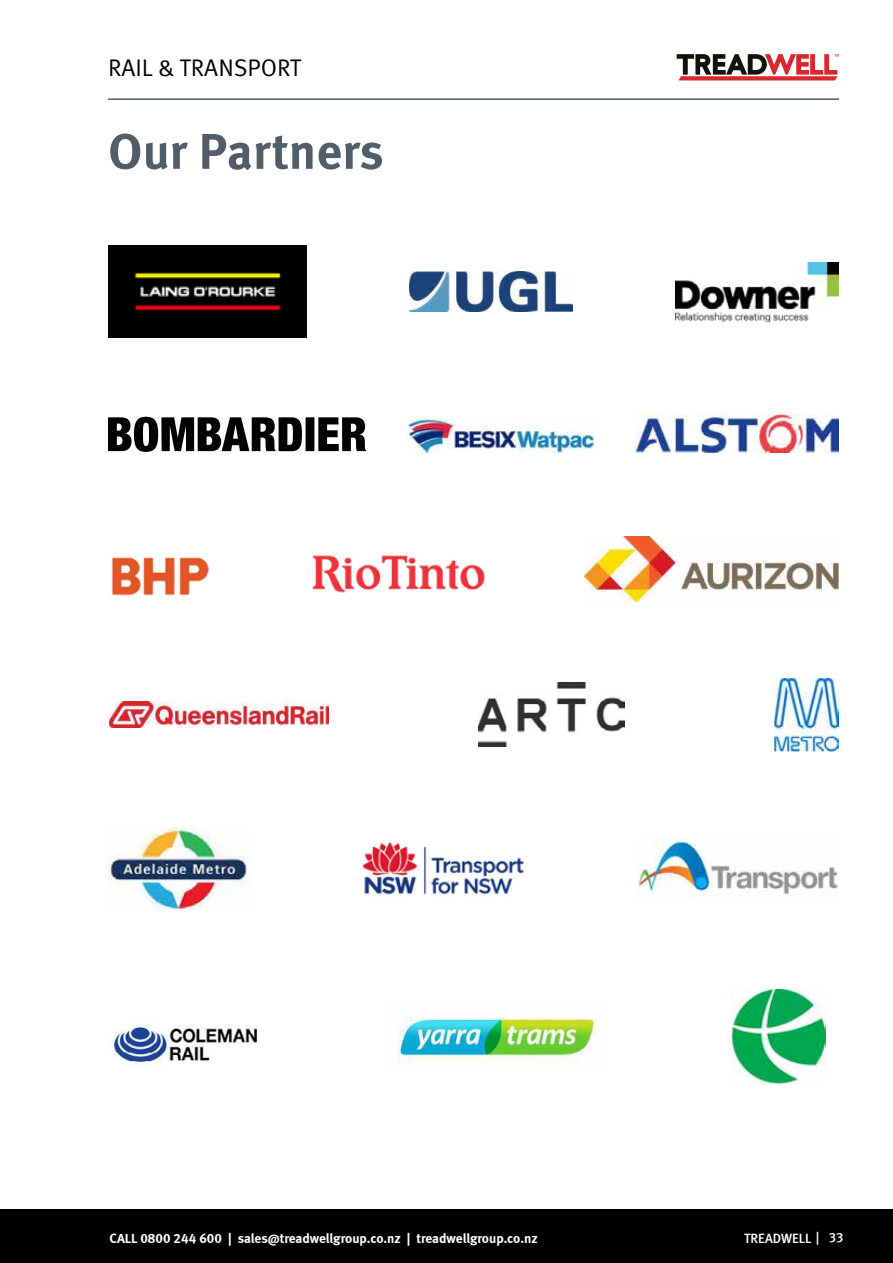
<style>
.page{position:relative;width:893px;height:1263px;background:#fff}
.page>*{position:absolute;margin:0;border:0;box-sizing:border-box;transform-origin:0 0}
.t1{font:700 50.1px "Meta Pro";color:#525d6a}
.t2{font:24px "Meta Pro Norm";color:#000}
.t3{font:13.5px "Meta Bold LF";color:#fff}
.t4{font:500 13.5px "Meta";color:#fff}
.s1{font-family:"Meta Pro"}
</style>
<div class="page">
<svg style="left:677px;top:54px;width:162px;height:26px"></svg>
<hr style="left:108px;top:98px;width:731px;height:2px;background:#525d6a">
<div style="left:0;top:1209px;width:893px;height:54px;background:#000"></div>
<img style="left:108px;top:245px;width:199px;height:93px">
<img style="left:409px;top:271px;width:164px;height:41px">
<img style="left:675px;top:262px;width:164px;height:59px">
<img style="left:636px;top:414px;width:203px;height:38px">
<img style="left:111px;top:557px;width:99px;height:39px">
<img style="left:312px;top:555px;width:174px;height:38px">
<img style="left:584px;top:537px;width:255px;height:65px">
<img style="left:109px;top:702px;width:220px;height:25px">
<img style="left:479px;top:683px;width:145px;height:63px">
<img style="left:774px;top:678px;width:65px;height:73px">
<img style="left:108px;top:827px;width:140px;height:83px">
<img style="left:638px;top:837px;width:200px;height:59px">
<img style="left:362px;top:841px;width:162px;height:54px">
<img style="left:108px;top:1023px;width:150px;height:44px">
<img style="left:398px;top:1017px;width:203px;height:48px">
<img style="left:731px;top:990px;width:94px;height:94px">
<svg style="left:108px;top:417px;width:258px;height:35px"></svg>
<img style="left:407px;top:417px;width:188px;height:36px">
<h2 class="t2" style="left:108px;top:50px;width:195px">RAIL &amp; TRANSPORT</h2>
<h1 class="t1" style="left:108px;top:112px;width:277px">Our Partners</h1>
<p class="t3" style="left:110px;top:1230px;width:430px">CALL 0800 244 600 | sales@treadwellgroup.co.nz | treadwellgroup.co.nz</p>
<p class="t4" style="left:744px;top:1230px;width:101px">TREADWELL <span class="s1">| 33</span></p>
</div>
